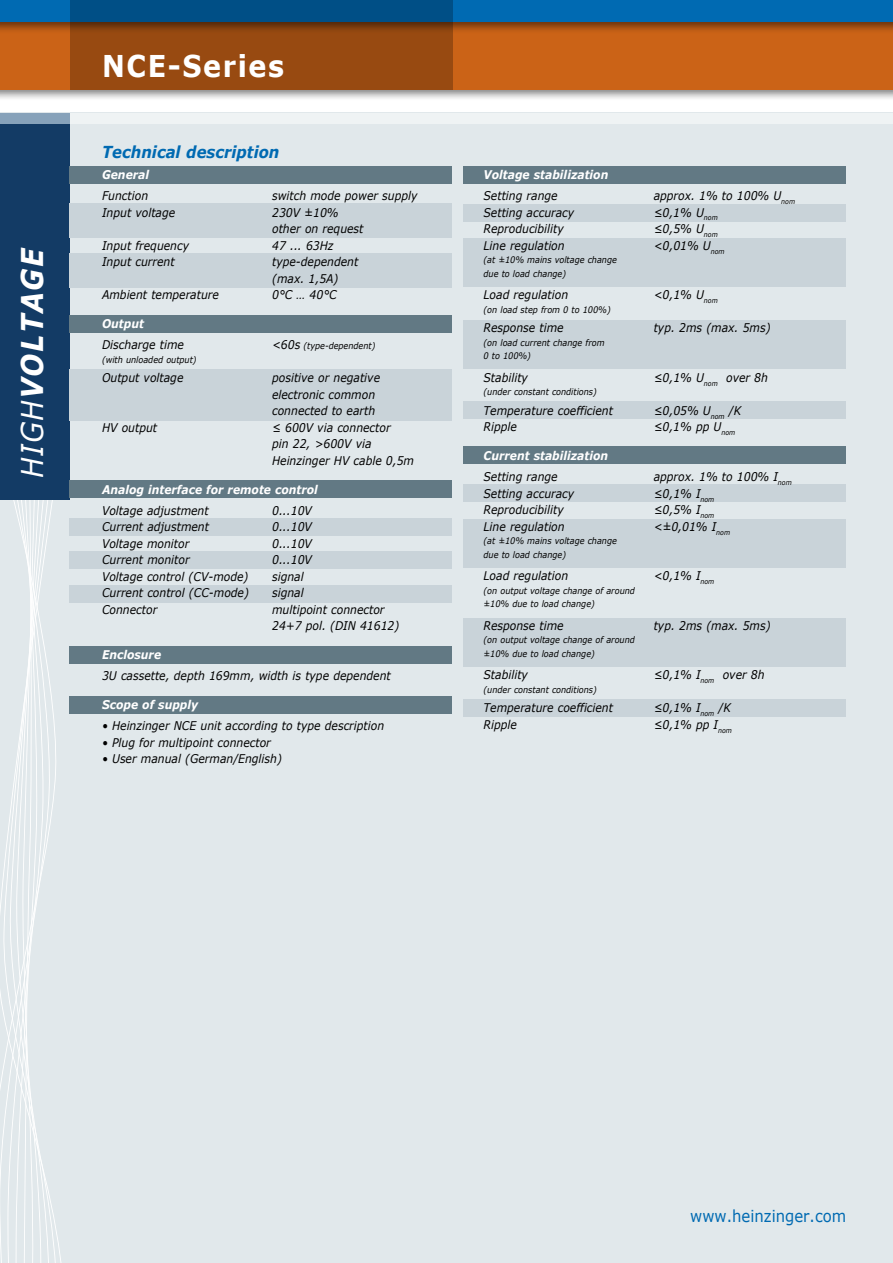
<style>
.page{position:relative;width:893px;height:1263px;background:#fff}
.page>*{position:absolute;margin:0;border:0;box-sizing:border-box;transform-origin:0 0}
.t1{font:italic 700 30px "Verdana";color:#fff;scale:.9 1}
.t2{font:700 30px "Verdana";letter-spacing:.06em;color:#fff;scale:.9 1}
.t3{font:italic 700 16.5px "Verdana";color:#006ab2;scale:.9 1}
.t4{font:16.5px "Verdana";color:#006ab2;scale:.9 1}
.t5{font:italic 12px/16.5px "Verdana";color:#000;scale:.9 1}
.t6{font:italic 700 12px "Verdana";color:#fff;scale:.9 1}
.t7{font:italic 9px/13.5px "Verdana";color:#000;scale:.9 1}
.s1{font-weight:400}
.s2{font-size:12px}
</style>
<div class="page">
<div style="left:0;top:113px;width:893px;height:1150px;background:#e1e8eb"></div>
<div style="left:463px;top:238px;width:383px;height:49px;background:#c9d3d9"></div>
<svg style="left:0;top:497px;width:74px;height:766px"></svg>
<div style="left:0;top:113px;width:69px;height:387px;background:#133b65"></div>
<div style="left:0;top:0;width:893px;height:102px;background:#000;opacity:.5"></div>
<div style="left:0;top:0;width:893px;height:89px;background:#cb6317"></div>
<div style="left:0;top:0;width:893px;height:35px;background:#000;opacity:.5"></div>
<div style="left:0;top:0;width:893px;height:22px;background:#006ab2"></div>
<div style="left:0;top:113px;width:893px;height:10px;background:#eff3f4"></div>
<svg style="left:70px;top:0;width:383px;height:89px;background:#6e492d"></svg>
<div style="left:0;top:113px;width:69px;height:10px;background:#87a2ba"></div>
<div style="left:463px;top:166px;width:383px;height:17px;background:#627984"></div>
<div style="left:463px;top:204px;width:383px;height:17px;background:#c9d3d9"></div>
<div style="left:463px;top:402px;width:383px;height:17px;background:#c9d3d9"></div>
<div style="left:463px;top:485px;width:383px;height:17px;background:#c9d3d9"></div>
<div style="left:463px;top:619px;width:383px;height:48px;background:#c9d3d9"></div>
<div style="left:463px;top:700px;width:383px;height:17px;background:#c9d3d9"></div>
<div style="left:69px;top:586px;width:383px;height:17px;background:#c9d3d9"></div>
<div style="left:69px;top:552px;width:383px;height:17px;background:#c9d3d9"></div>
<div style="left:69px;top:519px;width:383px;height:17px;background:#c9d3d9"></div>
<div style="left:69px;top:369px;width:383px;height:51px;background:#c9d3d9"></div>
<div style="left:69px;top:203px;width:383px;height:35px;background:#c9d3d9"></div>
<div style="left:69px;top:166px;width:383px;height:17px;background:#627984"></div>
<div style="left:69px;top:253px;width:383px;height:35px;background:#c9d3d9"></div>
<div style="left:69px;top:316px;width:383px;height:17px;background:#627984"></div>
<div style="left:69px;top:480px;width:383px;height:17px;background:#627984"></div>
<div style="left:69px;top:646px;width:383px;height:17px;background:#627984"></div>
<div style="left:69px;top:696px;width:383px;height:17px;background:#627984"></div>
<div style="left:463px;top:446px;width:383px;height:17px;background:#627984"></div>
<div style="left:463px;top:320px;width:383px;height:48px;background:#c9d3d9"></div>
<div style="left:463px;top:519px;width:383px;height:48px;background:#c9d3d9"></div>
<h1 class="t1" style="left:20px;top:478px;width:258px;rotate:-90deg"><span class="s1">HIGH</span>VOLTAGE</h1>
<h1 class="t2" style="left:102px;top:54px;width:204px">NCE-Series</h1>
<h2 class="t3" style="left:102px;top:146px;width:199px">Technical description</h2>
<p class="t6" style="left:102px;top:170px;width:54px">General</p>
<p class="t5" style="left:102px;top:188px;width:53px">Function</p>
<p class="t5" style="left:272px;top:188px;width:163px">switch mode power supply</p>
<p class="t5" style="left:102px;top:203px;width:83px">Input voltage</p>
<p class="t5" style="left:272px;top:203px;width:103px">230V ±10% other on request</p>
<p class="t5" style="left:102px;top:238px;width:98px">Input frequency</p>
<p class="t5" style="left:272px;top:238px;width:70px">47 ... 63Hz</p>
<p class="t5" style="left:102px;top:254px;width:82px">Input current</p>
<p class="t5" style="left:272px;top:254px;width:97px">type-dependent (max. 1,5A)</p>
<p class="t5" style="left:102px;top:287px;width:131px">Ambient temperature</p>
<p class="t5" style="left:272px;top:287px;width:73px">0°C … 40°C</p>
<p class="t6" style="left:102px;top:319px;width:48px">Output</p>
<p class="t5" style="left:102px;top:337px;width:93px">Discharge time</p>
<p class="t7" style="left:272px;top:340px;width:116px"><span class="s2">&lt;60s</span> (type-dependent)</p>
<p class="t7" style="left:102px;top:353px;width:107px">(with unloaded output)</p>
<p class="t5" style="left:102px;top:370px;width:92px">Output voltage</p>
<p class="t5" style="left:272px;top:370px;width:121px">positive or negative electronic common connected to earth</p>
<p class="t5" style="left:102px;top:419px;width:63px">HV output</p>
<p class="t5" style="left:272px;top:419px;width:159px">≤ 600V via connector<br>pin 22, &gt;600V via<br>Heinzinger HV cable 0,5m</p>
<p class="t6" style="left:102px;top:485px;width:241px">Analog interface for remote control</p>
<p class="t5" style="left:102px;top:502px;width:120px">Voltage adjustment</p>
<p class="t5" style="left:272px;top:502px;width:46px">0...10V</p>
<p class="t5" style="left:102px;top:518px;width:120px">Current adjustment</p>
<p class="t5" style="left:272px;top:518px;width:46px">0...10V</p>
<p class="t5" style="left:102px;top:536px;width:98px">Voltage monitor</p>
<p class="t5" style="left:272px;top:536px;width:46px">0...10V</p>
<p class="t5" style="left:102px;top:552px;width:99px">Current monitor</p>
<p class="t5" style="left:272px;top:552px;width:46px">0...10V</p>
<p class="t5" style="left:102px;top:569px;width:164px">Voltage control (CV-mode)</p>
<p class="t5" style="left:272px;top:569px;width:37px">signal</p>
<p class="t5" style="left:102px;top:585px;width:165px">Current control (CC-mode)</p>
<p class="t5" style="left:272px;top:585px;width:37px">signal</p>
<p class="t5" style="left:102px;top:602px;width:63px">Connector</p>
<p class="t5" style="left:272px;top:602px;width:143px">multipoint connector<br>24+7 pol. (DIN 41612)</p>
<p class="t6" style="left:102px;top:650px;width:67px">Enclosure</p>
<p class="t5" style="left:102px;top:667px;width:322px">3U cassette, depth 169mm, width is type dependent</p>
<p class="t6" style="left:102px;top:700px;width:108px">Scope of supply</p>
<p class="t5" style="left:102px;top:717px;width:315px">• Heinzinger NCE unit according to type description</p>
<p class="t5" style="left:102px;top:734px;width:189px">• Plug for multipoint connector</p>
<p class="t5" style="left:102px;top:750px;width:201px">• User manual (German/English)</p>
<p class="t6" style="left:484px;top:170px;width:140px">Voltage stabilization</p>
<p class="t5" style="left:484px;top:187px;width:84px">Setting range</p>
<p class="t5" style="left:654px;top:187px;width:159px">approx. 1% to 100% U<sub>nom</sub></p>
<p class="t5" style="left:484px;top:203px;width:102px">Setting accuracy</p>
<p class="t5" style="left:654px;top:203px;width:73px">≤0,1% U<sub>nom</sub></p>
<p class="t5" style="left:484px;top:220px;width:91px">Reproducibility</p>
<p class="t5" style="left:654px;top:220px;width:73px">≤0,5% U<sub>nom</sub></p>
<p class="t5" style="left:484px;top:238px;width:92px">Line regulation</p>
<p class="t5" style="left:654px;top:236px;width:80px">&lt;0,01% U<sub>nom</sub></p>
<p class="t7" style="left:484px;top:253px;width:150px">(at ±10% mains voltage change due to load change)</p>
<p class="t5" style="left:484px;top:286px;width:96px">Load regulation</p>
<p class="t5" style="left:654px;top:286px;width:73px">&lt;0,1% U<sub>nom</sub></p>
<p class="t7" style="left:484px;top:302px;width:143px">(on load step from 0 to 100%)</p>
<p class="t5" style="left:484px;top:320px;width:90px">Response time</p>
<p class="t5" style="left:654px;top:319px;width:131px">typ. 2ms (max. 5ms)</p>
<p class="t7" style="left:484px;top:336px;width:136px">(on load current change from<br>0 to 100%)</p>
<p class="t5" style="left:484px;top:370px;width:51px">Stability</p>
<p class="t5" style="left:654px;top:368px;width:128px">≤0,1% U<sub>nom</sub> over 8h</p>
<p class="t7" style="left:484px;top:386px;width:127px">(under constant conditions)</p>
<p class="t5" style="left:484px;top:401px;width:145px">Temperature coefficient</p>
<p class="t5" style="left:654px;top:401px;width:99px">≤0,05% U<sub>nom</sub> /K</p>
<p class="t5" style="left:484px;top:418px;width:39px">Ripple</p>
<p class="t5" style="left:654px;top:418px;width:92px">≤0,1% pp U<sub>nom</sub></p>
<p class="t6" style="left:484px;top:451px;width:140px">Current stabilization</p>
<p class="t5" style="left:484px;top:468px;width:84px">Setting range</p>
<p class="t5" style="left:654px;top:468px;width:155px">approx. 1% to 100% I<sub>nom</sub></p>
<p class="t5" style="left:484px;top:485px;width:102px">Setting accuracy</p>
<p class="t5" style="left:654px;top:485px;width:69px">≤0,1% I<sub>nom</sub></p>
<p class="t5" style="left:484px;top:501px;width:91px">Reproducibility</p>
<p class="t5" style="left:654px;top:501px;width:69px">≤0,5% I<sub>nom</sub></p>
<p class="t5" style="left:484px;top:519px;width:92px">Line regulation</p>
<p class="t5" style="left:654px;top:518px;width:86px">&lt;±0,01% I<sub>nom</sub></p>
<p class="t7" style="left:484px;top:534px;width:150px">(at ±10% mains voltage change due to load change)</p>
<p class="t5" style="left:484px;top:568px;width:96px">Load regulation</p>
<p class="t5" style="left:654px;top:567px;width:69px">&lt;0,1% I<sub>nom</sub></p>
<p class="t7" style="left:484px;top:584px;width:170px">(on output voltage change of around ±10% due to load change)</p>
<p class="t5" style="left:484px;top:618px;width:90px">Response time</p>
<p class="t5" style="left:654px;top:617px;width:131px">typ. 2ms (max. 5ms)</p>
<p class="t7" style="left:484px;top:634px;width:170px">(on output voltage change of around ±10% due to load change)</p>
<p class="t5" style="left:484px;top:667px;width:51px">Stability</p>
<p class="t5" style="left:654px;top:666px;width:125px">≤0,1% I<sub>nom</sub> over 8h</p>
<p class="t7" style="left:484px;top:683px;width:127px">(under constant conditions)</p>
<p class="t5" style="left:484px;top:699px;width:145px">Temperature coefficient</p>
<p class="t5" style="left:654px;top:699px;width:87px">≤0,1% I<sub>nom</sub> /K</p>
<p class="t5" style="left:484px;top:716px;width:39px">Ripple</p>
<p class="t5" style="left:654px;top:716px;width:89px">≤0,1% pp I<sub>nom</sub></p>
<h2 class="t4" style="left:690px;top:1209px;width:175px">www.heinzinger.com</h2>
</div>
